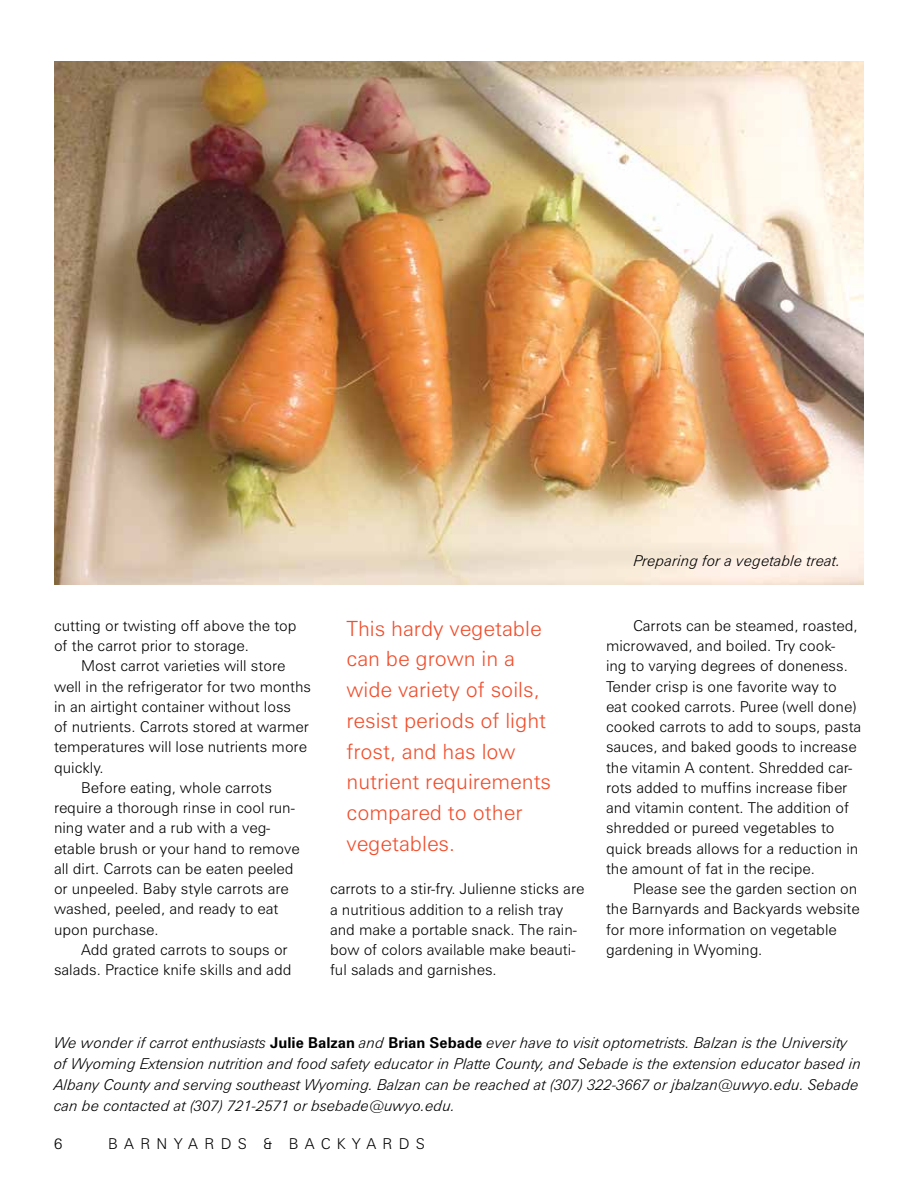
<style>
.page{position:relative;width:918px;height:1188px;background:#fff}
.page>*{position:absolute;margin:0;border:0;box-sizing:border-box;transform-origin:0 0}
.t1{font:300 21px/30.8px "Zurich BT";color:#f04e2c}
.t2{font:300 15px/20.2px "Zurich BT";color:#000}
.t3{font:italic 300 15px/21px "Zurich BT";color:#000}
.t4{font:300 15px "Zurich BT";letter-spacing:.42em;color:#000}
.s1{font-weight:700;font-style:normal}
</style>
<div class="page">
<img style="left:54px;top:62px;width:810px;height:522px">
<p class="t2" style="left:54px;top:615px;width:244px">cutting or twisting off above the top of the carrot prior to storage.</p>
<p class="t2" style="left:81px;top:656px;width:206px">Most carrot varieties will store</p>
<p class="t2" style="left:54px;top:676px;width:259px">well in the refrigerator for two months</p>
<p class="t2" style="left:54px;top:696px;width:239px">in an airtight container without loss</p>
<p class="t2" style="left:54px;top:717px;width:256px">of nutrients. Carrots stored at warmer</p>
<p class="t2" style="left:54px;top:737px;width:254px">temperatures will lose nutrients more</p>
<p class="t2" style="left:54px;top:757px;width:51px">quickly.</p>
<p class="t2" style="left:81px;top:777px;width:192px">Before eating, whole carrots</p>
<p class="t2" style="left:54px;top:798px;width:242px">require a thorough rinse in cool run-</p>
<p class="t2" style="left:54px;top:818px;width:218px">ning water and a rub with a veg-</p>
<p class="t2" style="left:54px;top:838px;width:247px">etable brush or your hand to remove</p>
<p class="t2" style="left:54px;top:858px;width:241px">all dirt. Carrots can be eaten peeled</p>
<p class="t2" style="left:54px;top:879px;width:236px">or unpeeled. Baby style carrots are</p>
<p class="t2" style="left:54px;top:899px;width:226px">washed, peeled, and ready to eat</p>
<p class="t2" style="left:54px;top:919px;width:106px">upon purchase.</p>
<p class="t2" style="left:81px;top:939px;width:208px">Add grated carrots to soups or</p>
<p class="t2" style="left:54px;top:960px;width:239px">salads. Practice knife skills and add</p>
<h1 class="t1" style="left:346px;top:613px;width:206px">This hardy vegetable can be grown in a wide variety of soils, resist periods of light frost, and has low nutrient requirements compared to other vegetables.</h1>
<p class="t2" style="left:330px;top:879px;width:256px">carrots to a stir-fry. Julienne sticks are a nutritious addition to a relish tray and make a portable snack. The rain&shy;bow of colors available make beauti&shy;ful salads and garnishes.</p>
<p class="t3" style="left:634px;top:550px;width:208px">Preparing for a vegetable treat.</p>
<p class="t2" style="left:606px;top:615px;width:257px;text-indent:27px">Carrots can be steamed, roasted, microwaved, and boiled. Try cook-<br>ing to varying degrees of doneness.<br>Tender crisp is one favorite way to eat cooked carrots. Puree (well done) cooked carrots to add to soups, pasta sauces, and baked goods to increase the vitamin A content. Shredded car&shy;rots added to muffins increase fiber and vitamin content. The addition of shredded or pureed vegetables to quick breads allows for a reduction in the amount of fat in the recipe.</p>
<p class="t2" style="left:606px;top:879px;width:255px;text-indent:27px">Please see the garden section on the Barnyards and Backyards website for more information on vegetable gardening in Wyoming.</p>
<p class="t3" style="left:54px;top:1032px;width:809px">We wonder if carrot enthusiasts <span class="s1">Julie Balzan</span> and <span class="s1">Brian Sebade</span> ever have to visit optometrists. Balzan is the University of Wyoming Extension nutrition and food safety educator in Platte County, and Sebade is the extension educator based in Albany County and serving southeast Wyoming. Balzan can be reached at (307) 322-3667 or jbalzan@uwyo.edu. Sebade can be contacted at (307) 721-2571 or bsebade@uwyo.edu.</p>
<p class="t2" style="left:54px;top:1134px;width:10px">6</p>
<p class="t4" style="left:108px;top:1135px;width:318px">BARNYARDS &amp; BACKYARDS</p>
</div>
